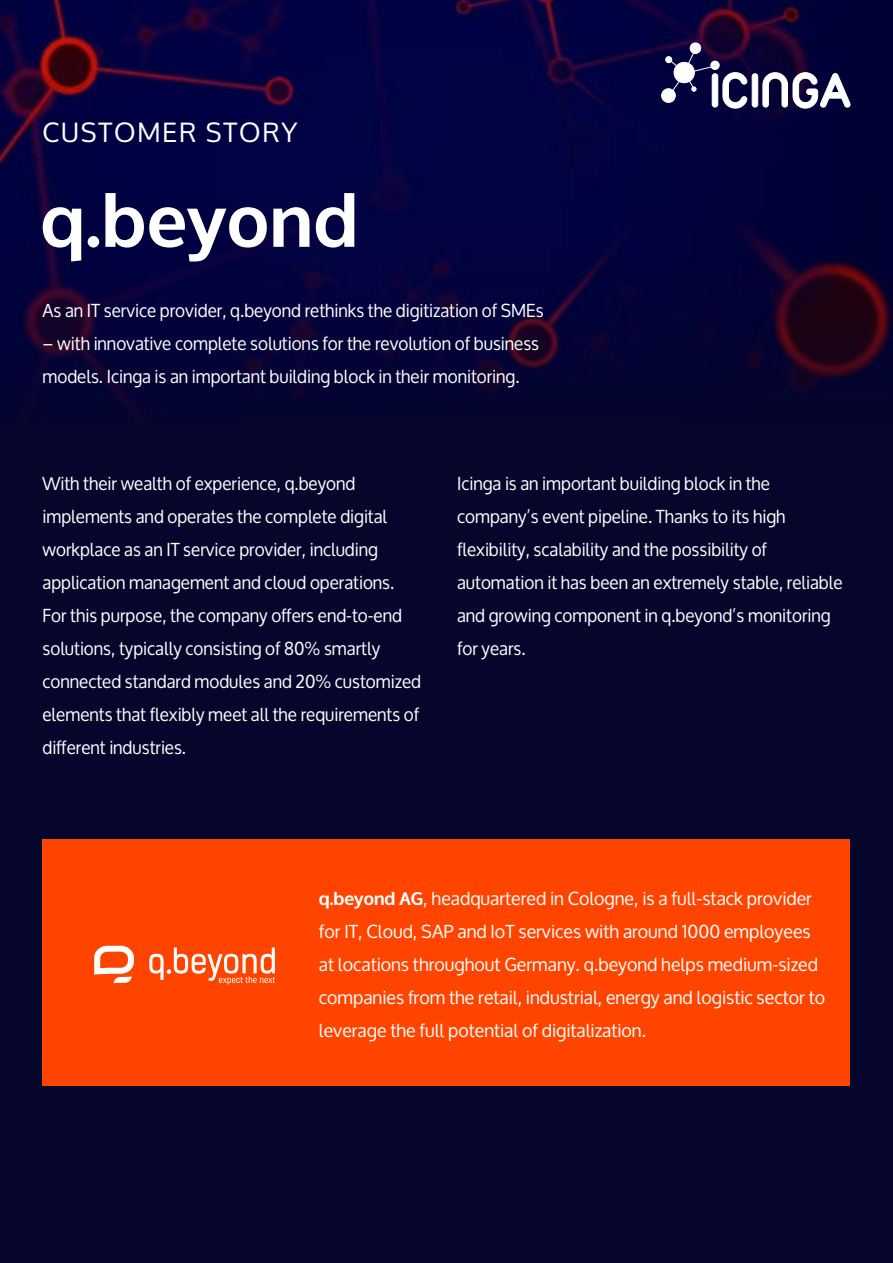
<style>
.page{position:relative;width:893px;height:1263px;background:#06062c}
.page>*{position:absolute;margin:0;border:0;box-sizing:border-box;transform-origin:0 0}
.t1{font:700 73.5px "Oxygen";letter-spacing:.01em;color:#fff}
.t2{font:26.55px "Oxygen";letter-spacing:.07em;color:#fff}
.t3{font:18px/33px "Oxygen";color:#fff;scale:.96 1}
.t4{font:18px/33px "Oxygen";color:#fff}
.s1{font-weight:700}
</style>
<div class="page">
<img style="left:0;top:0;width:891px;height:408px">
<div style="left:661px;top:88px;width:15px;height:15px;background:#fff;border-radius:50%"></div>
<div style="left:661px;top:88px;width:15px;height:15px;border:1px solid #fff;border-radius:50%"></div>
<svg style="left:665px;top:43px;width:185px;height:66px"></svg>
<div style="left:43px;top:840px;width:807px;height:246px;background:#f40"></div>
<svg style="left:94px;top:946px;width:40px;height:37px"></svg>
<svg style="left:149px;top:947px;width:126px;height:37px"></svg>
<h2 class="t2" style="left:43px;top:117px;width:257px">CUSTOMER STORY</h2>
<h1 class="t1" style="left:40px;top:175px;width:319px">q.beyond</h1>
<p class="t3" style="left:43px;top:294px;width:524px">As an IT service provider, q.beyond rethinks the digitization of SMEs</p>
<p class="t3" style="left:43px;top:327px;width:519px">– with innovative complete solutions for the revolution of business models. Icinga is an important building block in their monitoring.</p>
<p class="t3" style="left:43px;top:467px;width:396px">With their wealth of experience, q.beyond implements and operates the complete digital workplace as an IT service provider, including application management and cloud operations.<br>For this purpose, the company offers end-to-end solutions, typically consisting of 80% smartly connected standard modules and 20% customized elements that flexibly meet all the requirements of different industries.</p>
<p class="t3" style="left:457px;top:467px;width:403px">Icinga is an important building block in the company’s event pipeline. Thanks to its high flexibility, scalability and the possibility of automation it has been an extremely stable, reliable and growing component in q.beyond’s monitoring for years.</p>
<p class="t4" style="left:319px;top:882px;width:508px"><span class="s1">q.beyond AG</span>, headquartered in Cologne, is a full-stack provider for IT, Cloud, SAP and IoT services with around 1000 employees at locations throughout Germany. q.beyond helps medium-sized companies from the retail, industrial, energy and logistic sector to leverage the full potential of digitalization.</p>
</div>
